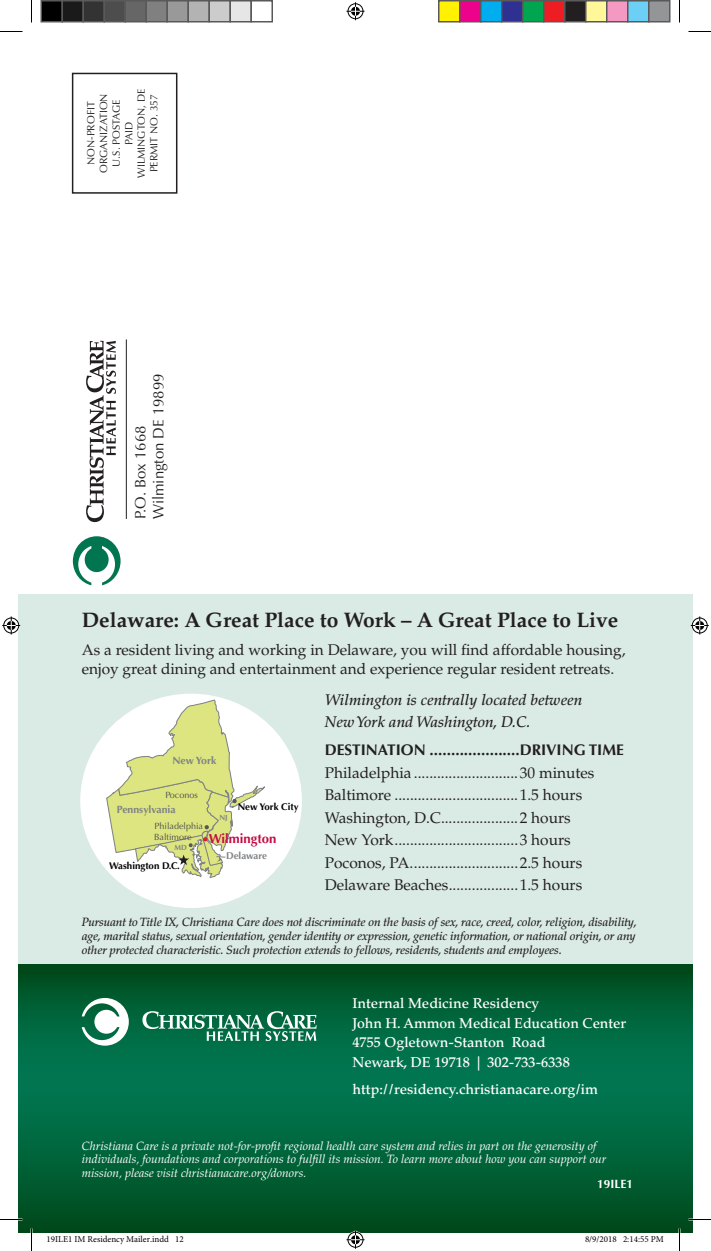
<style>
.page{position:relative;width:711px;height:1251px;background:#fff}
.page>*{position:absolute;margin:0;border:0;box-sizing:border-box;transform-origin:0 0}
.t1{font:700 21px "Palatino LT Std";color:#231f20}
.t2{font:15.45px/22.5px "Palatino LT Std";color:#231f20}
.t3{font:italic 500 15.45px/22.5px "Palatino LT Std";color:#231f20}
.t4{font:700 15.45px "Optima LT Std";color:#231f20}
.t5{font:15px/18px "Optima LT Std";color:#231f20}
.t6{font:500 14.25px/19.5px "Palatino LT Std";color:#fff}
.t7{font:700 13.2px "Optima LT Std";color:#c60a45}
.t8{font:italic 500 12px/14.4px "Palatino LT Std";letter-spacing:-.01em;color:#231f20;text-align:justify}
.t9{font:italic 12px/13.5px "Palatino LT Std";color:#fff}
.t10{font:700 12px "Optima LT Std";color:#fff}
.t11{font:10.5px/12.6px "Optima LT Std";color:#231f20;text-align:center}
.t12{font:700 10.5px "Optima LT Std";color:#808285}
.t13{font:700 9.9px "Optima LT Std";color:#808285}
.t14{font:700 9.75px "Optima LT Std";color:#000}
.t15{font:9px "Minion Pro";color:#000}
.t16{font:9px/11.9px "Optima LT Std";color:#4d4d4d}
.t17{font:700 7.5px "Optima LT Std";color:#808285}
</style>
<div class="page">
<div style="left:18px;top:595px;width:675px;height:374px;background:#daeae5"></div>
<svg style="left:18px;top:965px;width:675px;height:268px;background:#00633a"></svg>
<svg style="left:82px;top:998px;width:47px;height:48px"></svg>
<svg style="left:142px;top:1011px;width:175px;height:30px;background:#439072"></svg>
<div style="left:80px;top:694px;width:222px;height:214px;background:#fff;border-radius:50%"></div>
<div style="left:72px;top:73px;width:105px;height:121px;border:2px solid #231f20"></div>
<svg style="left:73px;top:536px;width:48px;height:49px"></svg>
<svg style="left:86px;top:341px;width:30px;height:181px"></svg>
<hr style="left:126px;top:339px;width:1px;height:180px;background:#231f20">
<svg style="left:106px;top:699px;width:165px;height:180px"></svg>
<svg style="left:0;top:31px;width:22px;height:1px"></svg>
<svg style="left:688px;top:31px;width:23px;height:1px"></svg>
<svg style="left:0;top:1219px;width:22px;height:1px"></svg>
<svg style="left:688px;top:1219px;width:23px;height:1px"></svg>
<svg style="left:31px;top:0;width:1px;height:22px"></svg>
<svg style="left:31px;top:1228px;width:1px;height:23px"></svg>
<svg style="left:679px;top:0;width:1px;height:22px"></svg>
<svg style="left:679px;top:1228px;width:1px;height:23px"></svg>
<svg style="left:346px;top:2px;width:18px;height:18px"></svg>
<svg style="left:346px;top:1231px;width:18px;height:18px"></svg>
<svg style="left:2px;top:616px;width:18px;height:18px"></svg>
<svg style="left:691px;top:616px;width:18px;height:18px"></svg>
<div style="left:41px;top:1px;width:21px;height:21px;background:#000"></div>
<div style="left:40px;top:0;width:23px;height:22px;border:2px solid #595959"></div>
<div style="left:62px;top:1px;width:21px;height:21px;background:#1a1a1a"></div>
<div style="left:62px;top:0;width:22px;height:22px;border:2px solid #595959"></div>
<div style="left:83px;top:1px;width:21px;height:21px;background:#333"></div>
<div style="left:82px;top:0;width:23px;height:22px;border:2px solid #595959"></div>
<div style="left:104px;top:1px;width:21px;height:21px;background:#4d4d4d"></div>
<div style="left:104px;top:0;width:22px;height:22px;border:2px solid #595959"></div>
<div style="left:125px;top:1px;width:21px;height:21px;background:#666"></div>
<div style="left:124px;top:0;width:23px;height:22px;border:2px solid #595959"></div>
<div style="left:146px;top:1px;width:21px;height:21px;background:#808080"></div>
<div style="left:146px;top:0;width:22px;height:22px;border:2px solid #595959"></div>
<div style="left:167px;top:1px;width:21px;height:21px;background:#999"></div>
<div style="left:166px;top:0;width:23px;height:22px;border:2px solid #595959"></div>
<div style="left:188px;top:1px;width:21px;height:21px;background:#b3b3b3"></div>
<div style="left:188px;top:0;width:22px;height:22px;border:2px solid #595959"></div>
<div style="left:209px;top:1px;width:21px;height:21px;background:#ccc"></div>
<div style="left:208px;top:0;width:23px;height:22px;border:2px solid #595959"></div>
<div style="left:230px;top:1px;width:21px;height:21px;background:#e6e6e6"></div>
<div style="left:230px;top:0;width:22px;height:22px;border:2px solid #595959"></div>
<div style="left:250px;top:0;width:23px;height:22px;border:2px solid #595959"></div>
<div style="left:439px;top:1px;width:21px;height:21px;background:#fff101"></div>
<div style="left:438px;top:0;width:22px;height:22px;border:2px solid #595959"></div>
<div style="left:460px;top:1px;width:21px;height:21px;background:#ed028c"></div>
<div style="left:459px;top:0;width:23px;height:22px;border:2px solid #595959"></div>
<div style="left:481px;top:1px;width:21px;height:21px;background:#00aeef"></div>
<div style="left:480px;top:0;width:22px;height:22px;border:2px solid #595959"></div>
<div style="left:502px;top:1px;width:21px;height:21px;background:#2e3092"></div>
<div style="left:501px;top:0;width:23px;height:22px;border:2px solid #595959"></div>
<div style="left:523px;top:1px;width:21px;height:21px;background:#00a54f"></div>
<div style="left:522px;top:0;width:22px;height:22px;border:2px solid #595959"></div>
<div style="left:544px;top:1px;width:21px;height:21px;background:#ee1d23"></div>
<div style="left:543px;top:0;width:23px;height:22px;border:2px solid #595959"></div>
<div style="left:565px;top:1px;width:21px;height:21px;background:#231f20"></div>
<div style="left:564px;top:0;width:22px;height:22px;border:2px solid #595959"></div>
<div style="left:586px;top:1px;width:21px;height:21px;background:#fff79a"></div>
<div style="left:585px;top:0;width:23px;height:22px;border:2px solid #595959"></div>
<div style="left:607px;top:1px;width:21px;height:21px;background:#f499c2"></div>
<div style="left:606px;top:0;width:22px;height:22px;border:2px solid #595959"></div>
<div style="left:628px;top:1px;width:21px;height:21px;background:#6bcff6"></div>
<div style="left:627px;top:0;width:23px;height:22px;border:2px solid #595959"></div>
<div style="left:649px;top:1px;width:21px;height:21px;background:#939598"></div>
<div style="left:648px;top:0;width:22px;height:22px;border:2px solid #595959"></div>
<svg style="left:47px;top:1193px;width:137px;height:40px;background:#004f21"></svg>
<svg style="left:623px;top:1193px;width:41px;height:40px;background:#004f21"></svg>
<p class="t11" style="left:85px;top:178px;width:90px;rotate:-90deg">NON-PROFIT<br>ORGANIZATION<br>U.S. POSTAGE<br>PAID<br>WILMINGTON, DE<br>PERMIT NO. 357</p>
<p class="t5" style="left:132px;top:519px;width:147px;rotate:-90deg">P.O. Box 1668<br>Wilmington DE 19899</p>
<h1 class="t1" style="left:82px;top:608px;width:538px">Delaware: A Great Place to Work – A Great Place to Live</h1>
<p class="t2" style="left:82px;top:640px;width:545px;line-height:18.8px">As a resident living and working in Delaware, you will find affordable housing, enjoy great dining and entertainment and experience regular resident retreats.</p>
<p class="t3" style="left:325px;top:689px;width:259px">Wilmington is centrally located between<br>New York and Washington, D.C.</p>
<p class="t4" style="left:325px;top:741px;width:301px">DESTINATION .....................DRIVING TIME</p>
<p class="t2" style="left:325px;top:761px;width:271px">Philadelphia ...........................30 minutes Baltimore ................................1.5 hours Washington, D.C....................2 hours New York................................3 hours Poconos, PA............................2.5 hours Delaware Beaches..................1.5 hours</p>
<p class="t12" style="left:172px;top:754px;width:46px">New York</p>
<p class="t16" style="left:165px;top:789px;width:34px">Poconos</p>
<p class="t14" style="left:238px;top:801px;width:62px">New York City</p>
<p class="t13" style="left:226px;top:850px;width:43px">Delaware</p>
<p class="t12" style="left:117px;top:803px;width:60px">Pennsylvania</p>
<p class="t16" style="left:154px;top:820px;width:51px">Philadelphia<br>Baltimore</p>
<p class="t7" style="left:209px;top:831px;width:69px">Wilmington</p>
<p class="t14" style="left:109px;top:861px;width:72px">Washington D.C.</p>
<p class="t17" style="left:219px;top:813px;width:10px">NJ</p>
<p class="t17" style="left:175px;top:843px;width:14px">MD</p>
<p class="t8" style="left:82px;top:915px;width:557px">Pursuant to Title IX, Christiana Care does not discriminate on the basis of sex, race, creed, color, religion, disability, age, marital status, sexual orientation, gender identity or expression, genetic information, or national origin, or any other protected characteristic. Such protection extends to fellows, residents, students and employees.</p>
<p class="t6" style="left:352px;top:994px;width:275px">Internal Medicine Residency<br>John H. Ammon Medical Education Center<br>4755 Ogletown-Stanton Road<br>Newark, DE 19718 | 302-733-6338</p>
<p class="t6" style="left:352px;top:1079px;width:247px">http://residency.christianacare.org/im</p>
<p class="t9" style="left:82px;top:1139px;width:526px">Christiana Care is a private not-for-profit regional health care system and relies in part on the generosity of individuals, foundations and corporations to fulfill its mission. To learn more about how you can support our mission, please visit christianacare.org/donors.</p>
<p class="t10" style="left:597px;top:1177px;width:38px">19ILE1</p>
<p class="t15" style="left:46px;top:1233px;width:139px">19ILE1 IM Residency Mailer.indd 12</p>
<p class="t15" style="left:585px;top:1233px;width:80px">8/9/2018 2:14:55 PM</p>
</div>
